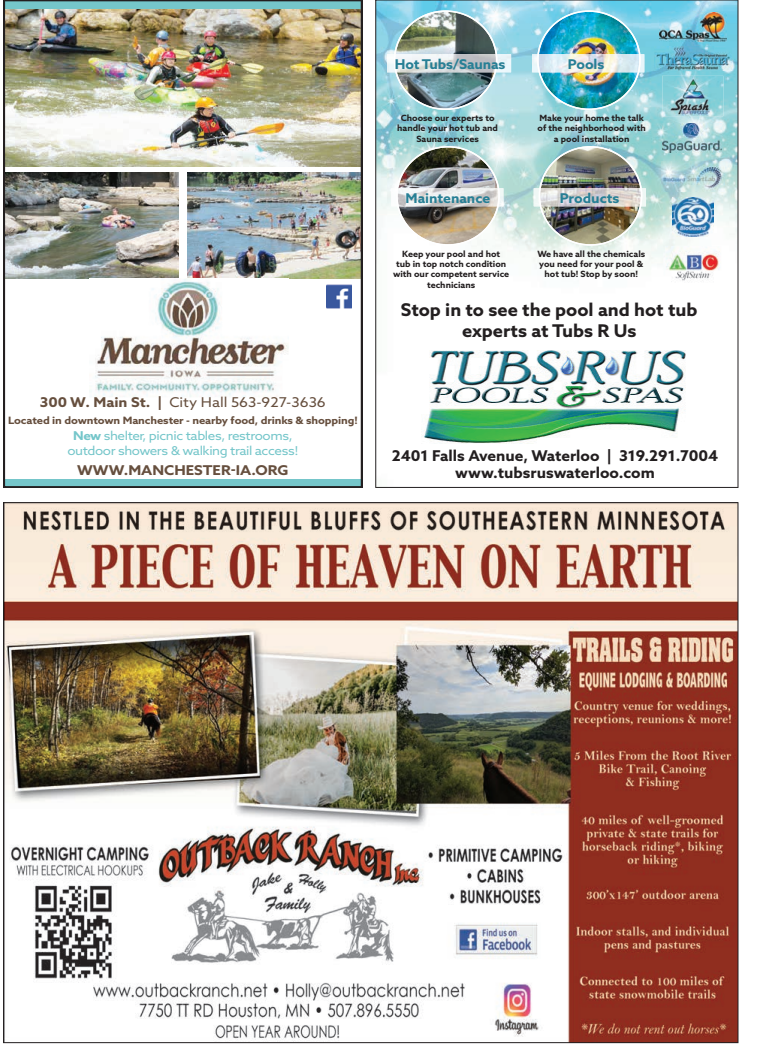
<style>
.page{position:relative;width:774px;height:1044px;background:#fff}
.page>*{position:absolute;margin:0;border:0;box-sizing:border-box;transform-origin:0 0}
.t1{font:700 17.5px/21px "Azo Sans";color:#231f20;text-align:center;scale:1.04 1}
.t2{font:700 14.9px/17.9px "Azo Sans";color:#231f20;text-align:center;scale:1.04 1}
.t3{font:700 13.5px "Azo Sans";color:#277f95;scale:1.04 1}
.t4{font:13.5px "Azo Sans";color:#664f3e;scale:1.1 1}
.t5{font:700 13.5px "Azo Sans";color:#664f3e;scale:1.1 1}
.t6{font:12.2px/14.6px "Azo Sans";letter-spacing:-.03em;color:#75c6ca;text-align:center;scale:1.1 1}
.t7{font:700 10.2px "Azo Sans";letter-spacing:-.01em;color:#664f3e;scale:1.1 1}
.t8{font:700 8.6px/10.3px "Azo Sans";color:#231f20;text-align:center;scale:1.04 1}
.s1{font-weight:700}
</style>
<div class="page">
<img style="left:3px;top:502px;width:735px;height:541px">
<img style="left:4px;top:0;width:358px;height:487px">
<img style="left:375px;top:0;width:363px;height:488px">
<h3 class="t4" style="left:40px;top:397px;width:261px"><span class="s1">300 W. Main St. |</span> City Hall 563-927-3636</h3>
<p class="t7" style="left:8px;top:416px;width:319px">Located in downtown Manchester - nearby food, drinks &amp; shopping!</p>
<h3 class="t6" style="left:67px;top:429px;width:212px"><span class="s1">New</span> shelter, picnic tables, restrooms, outdoor showers &amp; walking trail access!</h3>
<h3 class="t5" style="left:77px;top:464px;width:194px">WWW.MANCHESTER-IA.ORG</h3>
<h3 class="t3" style="left:395px;top:58px;width:108px">Hot Tubs/Saunas</h3>
<h3 class="t3" style="left:568px;top:58px;width:37px">Pools</h3>
<p class="t8" style="left:397px;top:113px;width:99px">Choose our experts to handle your hot tub and<br>Sauna services</p>
<p class="t8" style="left:538px;top:113px;width:105px">Make your home the talk of the neighborhood with a pool installation</p>
<h3 class="t3" style="left:406px;top:192px;width:83px">Maintenance</h3>
<h3 class="t3" style="left:560px;top:192px;width:59px">Products</h3>
<p class="t8" style="left:393px;top:249px;width:113px">Keep your pool and hot<br>tub in top notch condition with our competent service technicians</p>
<p class="t8" style="left:537px;top:249px;width:105px">We have all the chemicals you need for your pool &amp; hot tub! Stop by soon!</p>
<h1 class="t1" style="left:401px;top:301px;width:287px">Stop in to see the pool and hot tub experts at Tubs R Us</h1>
<h2 class="t2" style="left:392px;top:447px;width:316px">2401 Falls Avenue, Waterloo | 319.291.7004 www.tubsruswaterloo.com</h2>
</div>
